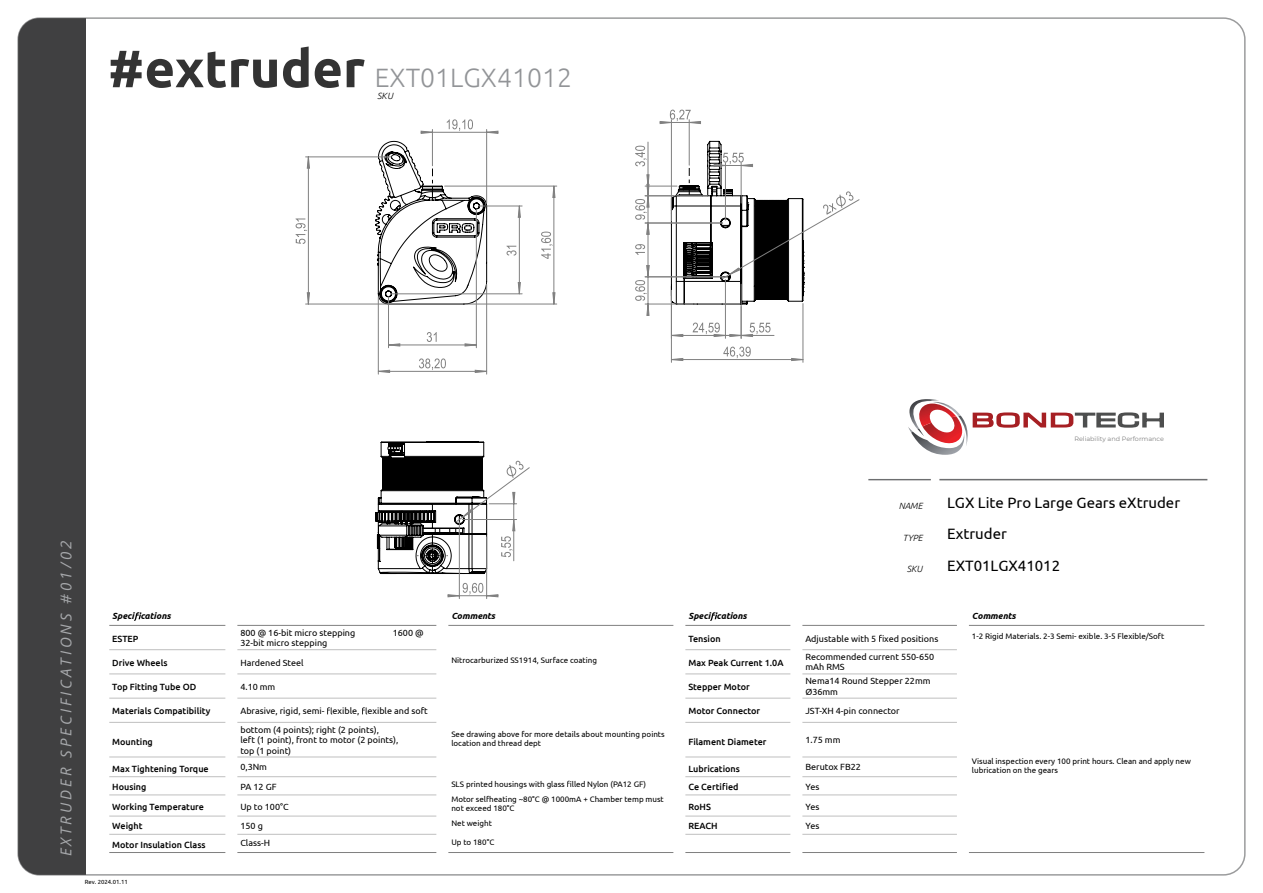
<style>
.page{position:relative;width:1263px;height:893px;background:#fff}
.page>*{position:absolute;margin:0;border:0;box-sizing:border-box;transform-origin:0 0}
.t1{font:300 26.55px "Ubuntu";color:#929497}
.t2{font:15px/31.5px "Ubuntu";color:#000}
.t3{font:italic 15px "Open Sans";letter-spacing:.2em;color:#a6a8ab}
.t4{font:9px/10.5px "Ubuntu";color:#000}
.t5{font:500 9px "Ubuntu";color:#000}
.t6{font:italic 700 9px "Ubuntu";color:#000}
.t7{font:italic 300 9px "Ubuntu";color:#000}
.t8{font:7.95px/9px "Ubuntu";color:#000}
.t9{font:6.3px "Montserrat";color:#808080}
.t10{font:6px "Ubuntu";color:#000}
.s1{font-weight:700;font-size:52.5px;color:#333}
</style>
<div class="page">
<div style="left:18px;top:18px;width:67px;height:857px;background:#404041"></div>
<hr style="left:803px;top:304px;width:1px;height:58px;background:#808080">
<hr style="left:459px;top:522px;width:1px;height:77px;background:#808080">
<hr style="left:486px;top:537px;width:1px;height:62px;background:#808080">
<hr style="left:378px;top:297px;width:1px;height:77px;background:#808080">
<hr style="left:306px;top:304px;width:80px;height:1px;background:#808080">
<hr style="left:306px;top:157px;width:85px;height:1px;background:#808080">
<svg style="left:447px;top:185px;width:356px;height:412px"></svg>
<svg style="left:374px;top:119px;width:124px;height:254px"></svg>
<svg style="left:375px;top:441px;width:155px;height:134px"></svg>
<svg style="left:296px;top:156px;width:14px;height:149px"></svg>
<svg style="left:513px;top:185px;width:136px;height:346px"></svg>
<svg style="left:541px;top:110px;width:319px;height:227px"></svg>
<hr style="left:939px;top:479px;width:268px;height:1px;background:#6d6e70">
<hr style="left:868px;top:479px;width:63px;height:1px;background:#6d6e70">
<svg style="left:908px;top:399px;width:256px;height:56px"></svg>
<svg style="left:134px;top:612px;width:7px;height:9px"></svg>
<svg style="left:710px;top:612px;width:7px;height:9px"></svg>
<svg style="left:879px;top:635px;width:5px;height:7px"></svg>
<svg style="left:327px;top:707px;width:5px;height:7px"></svg>
<svg style="left:362px;top:707px;width:5px;height:7px"></svg>
<svg style="left:567px;top:781px;width:4px;height:6px"></svg>
<svg style="left:723px;top:783px;width:4px;height:7px"></svg>
<hr style="left:109px;top:625px;width:116px;height:1px;background:#808080">
<hr style="left:237px;top:625px;width:199px;height:1px;background:#808080">
<hr style="left:448px;top:625px;width:225px;height:1px;background:#808080">
<hr style="left:685px;top:625px;width:105px;height:1px;background:#808080">
<hr style="left:802px;top:625px;width:155px;height:1px;background:#808080">
<hr style="left:969px;top:625px;width:235px;height:1px;background:#808080">
<hr style="left:109px;top:649px;width:116px;height:1px;background:#bfbfbf">
<hr style="left:237px;top:649px;width:199px;height:1px;background:#bfbfbf">
<hr style="left:685px;top:649px;width:105px;height:1px;background:#bfbfbf">
<hr style="left:802px;top:649px;width:155px;height:1px;background:#bfbfbf">
<hr style="left:109px;top:674px;width:116px;height:1px;background:#bfbfbf">
<hr style="left:237px;top:674px;width:199px;height:1px;background:#bfbfbf">
<hr style="left:685px;top:674px;width:105px;height:1px;background:#bfbfbf">
<hr style="left:802px;top:674px;width:155px;height:1px;background:#bfbfbf">
<hr style="left:109px;top:698px;width:116px;height:1px;background:#bfbfbf">
<hr style="left:237px;top:698px;width:199px;height:1px;background:#bfbfbf">
<hr style="left:685px;top:698px;width:105px;height:1px;background:#bfbfbf">
<hr style="left:802px;top:698px;width:155px;height:1px;background:#bfbfbf">
<hr style="left:109px;top:722px;width:116px;height:1px;background:#bfbfbf">
<hr style="left:237px;top:722px;width:199px;height:1px;background:#bfbfbf">
<hr style="left:685px;top:722px;width:105px;height:1px;background:#bfbfbf">
<hr style="left:802px;top:722px;width:155px;height:1px;background:#bfbfbf">
<hr style="left:109px;top:757px;width:116px;height:1px;background:#bfbfbf">
<hr style="left:237px;top:757px;width:199px;height:1px;background:#bfbfbf">
<hr style="left:685px;top:757px;width:105px;height:1px;background:#bfbfbf">
<hr style="left:802px;top:757px;width:155px;height:1px;background:#bfbfbf">
<hr style="left:109px;top:776px;width:116px;height:1px;background:#bfbfbf">
<hr style="left:237px;top:776px;width:199px;height:1px;background:#bfbfbf">
<hr style="left:685px;top:776px;width:105px;height:1px;background:#bfbfbf">
<hr style="left:802px;top:776px;width:155px;height:1px;background:#bfbfbf">
<hr style="left:109px;top:795px;width:116px;height:1px;background:#bfbfbf">
<hr style="left:237px;top:795px;width:199px;height:1px;background:#bfbfbf">
<hr style="left:685px;top:795px;width:105px;height:1px;background:#bfbfbf">
<hr style="left:802px;top:795px;width:155px;height:1px;background:#bfbfbf">
<hr style="left:109px;top:816px;width:116px;height:1px;background:#bfbfbf">
<hr style="left:237px;top:816px;width:199px;height:1px;background:#bfbfbf">
<hr style="left:685px;top:816px;width:105px;height:1px;background:#bfbfbf">
<hr style="left:802px;top:816px;width:155px;height:1px;background:#bfbfbf">
<hr style="left:109px;top:834px;width:116px;height:1px;background:#bfbfbf">
<hr style="left:237px;top:834px;width:199px;height:1px;background:#bfbfbf">
<hr style="left:685px;top:834px;width:105px;height:1px;background:#bfbfbf">
<hr style="left:802px;top:834px;width:155px;height:1px;background:#bfbfbf">
<hr style="left:109px;top:852px;width:116px;height:1px;background:#808080">
<hr style="left:237px;top:852px;width:199px;height:1px;background:#808080">
<hr style="left:448px;top:852px;width:225px;height:1px;background:#808080">
<hr style="left:685px;top:852px;width:105px;height:1px;background:#808080">
<hr style="left:802px;top:852px;width:155px;height:1px;background:#808080">
<hr style="left:969px;top:852px;width:235px;height:1px;background:#808080">
<h1 class="t1" style="left:108px;top:62px;width:466px"><span class="s1">#extruder</span> EXT01LGX41012</h1>
<p class="t7" style="left:377px;top:91px;width:17px">SKU</p>
<p class="t9" style="left:1074px;top:434px;width:91px">Reliability and Performance</p>
<h2 class="t3" style="left:56px;top:856px;width:317px;rotate:-90deg">EXTRUDER SPECIFICATIONS #01/02</h2>
<p class="t7" style="left:899px;top:501px;width:25px">NAME</p>
<p class="t7" style="left:903px;top:532px;width:21px">TYPE</p>
<p class="t7" style="left:907px;top:564px;width:17px">SKU</p>
<h2 class="t2" style="left:947px;top:486px;width:234px">LGX Lite Pro Large Gears eXtruder<br>Extruder<br>EXT01LGX41012</h2>
<p class="t6" style="left:112px;top:611px;width:60px">Speci cations</p>
<p class="t6" style="left:451px;top:611px;width:45px">Comments</p>
<p class="t6" style="left:688px;top:611px;width:60px">Speci cations</p>
<p class="t6" style="left:972px;top:611px;width:45px">Comments</p>
<p class="t5" style="left:112px;top:633px;width:28px">ESTEP</p>
<p class="t4" style="left:240px;top:627px;width:116px">800 @ 16-bit micro stepping</p>
<p class="t4" style="left:393px;top:627px;width:32px">1600 @</p>
<p class="t4" style="left:240px;top:638px;width:89px">32-bit micro stepping</p>
<p class="t5" style="left:688px;top:633px;width:34px">Tension</p>
<p class="t4" style="left:805px;top:633px;width:134px">Adjustable with 5 xed positions</p>
<p class="t8" style="left:972px;top:631px;width:194px">1-2 Rigid Materials. 2-3 Semi- exible. 3-5 Flexible/Soft</p>
<p class="t5" style="left:112px;top:657px;width:57px">Drive Wheels</p>
<p class="t4" style="left:240px;top:657px;width:65px">Hardened Steel</p>
<p class="t8" style="left:451px;top:655px;width:147px">Nitrocarburized SS1914, Surface coating</p>
<p class="t5" style="left:688px;top:657px;width:97px">Max Peak Current 1.0A</p>
<p class="t4" style="left:805px;top:651px;width:130px">Recommended current 550-650 mAh RMS</p>
<p class="t5" style="left:112px;top:681px;width:85px">Top Fitting Tube OD</p>
<p class="t4" style="left:240px;top:681px;width:37px">4.10 mm</p>
<p class="t5" style="left:688px;top:681px;width:63px">Stepper Motor</p>
<p class="t4" style="left:805px;top:675px;width:127px">Nema14 Round Stepper 22mm<br>Ø36mm</p>
<p class="t5" style="left:112px;top:705px;width:100px">Materials Compatibility</p>
<p class="t4" style="left:240px;top:706px;width:189px">Abrasive, rigid, semi- exible, exible and soft</p>
<p class="t5" style="left:688px;top:705px;width:73px">Motor Connector</p>
<p class="t4" style="left:805px;top:706px;width:96px">JST-XH 4-pin connector</p>
<p class="t5" style="left:112px;top:736px;width:42px">Mounting</p>
<p class="t4" style="left:240px;top:724px;width:159px">bottom (4 points); right (2 points),<br>left (1 point), front to motor (2 points), top (1 point)</p>
<p class="t8" style="left:451px;top:729px;width:215px">See drawing above for more details about mounting points location and thread dept</p>
<p class="t5" style="left:688px;top:736px;width:80px">Filament Diameter</p>
<p class="t4" style="left:805px;top:734px;width:37px">1.75 mm</p>
<p class="t5" style="left:112px;top:763px;width:98px">Max Tightening Torque</p>
<p class="t4" style="left:240px;top:761px;width:28px">0,3Nm</p>
<p class="t5" style="left:688px;top:763px;width:53px">Lubrications</p>
<p class="t4" style="left:805px;top:761px;width:57px">Berutox FB22</p>
<p class="t8" style="left:972px;top:757px;width:221px">Visual inspection every 100 print hours. Clean and apply new lubrication on the gears</p>
<p class="t5" style="left:112px;top:781px;width:36px">Housing</p>
<p class="t4" style="left:240px;top:781px;width:38px">PA 12 GF</p>
<p class="t8" style="left:451px;top:779px;width:196px">SLS printed housings with glass lled Nylon (PA12 GF)</p>
<p class="t5" style="left:688px;top:781px;width:52px">Ce Certi ed</p>
<p class="t4" style="left:805px;top:781px;width:15px">Yes</p>
<p class="t5" style="left:112px;top:801px;width:93px">Working Temperature</p>
<p class="t4" style="left:240px;top:801px;width:50px">Up to 100°C</p>
<p class="t8" style="left:451px;top:795px;width:214px">Motor selfheating ~80°C @ 1000mA + Chamber temp must not exceed 180°C</p>
<p class="t5" style="left:688px;top:801px;width:24px">RoHS</p>
<p class="t4" style="left:805px;top:801px;width:15px">Yes</p>
<p class="t5" style="left:112px;top:820px;width:32px">Weight</p>
<p class="t4" style="left:240px;top:821px;width:24px">150 g</p>
<p class="t8" style="left:451px;top:819px;width:42px">Net weight</p>
<p class="t5" style="left:688px;top:820px;width:31px">REACH</p>
<p class="t4" style="left:805px;top:821px;width:15px">Yes</p>
<p class="t5" style="left:112px;top:839px;width:95px">Motor Insulation Class</p>
<p class="t4" style="left:240px;top:837px;width:31px">Class-H</p>
<p class="t8" style="left:451px;top:837px;width:44px">Up to 180°C</p>
<p class="t10" style="left:85px;top:878px;width:45px">Rev. 2024.01.11</p>
</div>
